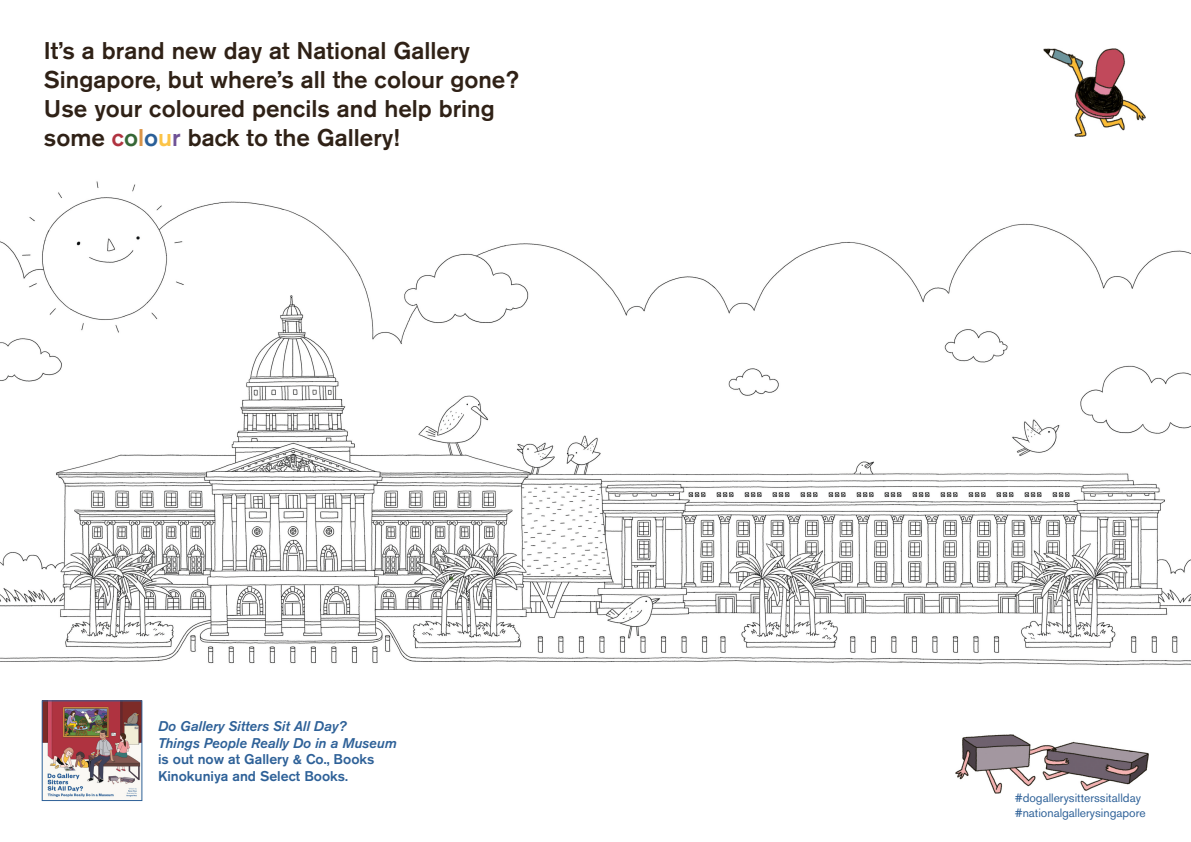
<style>
.page{position:relative;width:1191px;height:842px;background:#fff}
.page>*{position:absolute;margin:0;border:0;box-sizing:border-box;transform-origin:0 0}
.t1{font:500 24px/28.8px "Akzidenz Grotesk Std";color:#2f2116}
.t2{font:italic 500 14px/16.8px "Akzidenz Grotesk Std";color:#2e6198}
.t3{font:500 14px/16.8px "Akzidenz Grotesk Std";color:#2e6198}
.t4{font:12px/14.4px "Akzidenz Grotesk Std";color:#2e6198}
.s1{color:#b03340}
.s2{color:#356736}
.s3{color:#d99447}
.s4{color:#2a5f98}
.s5{color:#fcc447}
.s6{color:#6f5296}
</style>
<div class="page">
<img style="left:0;top:115px;width:1191px;height:686px">
<img style="left:1043px;top:48px;width:102px;height:88px">
<img style="left:955px;top:735px;width:193px;height:58px">
<img style="left:44px;top:702px;width:96px;height:97px">
<div style="left:42px;top:700px;width:100px;height:101px;border:1px solid #2e6198"></div>
<p class="t1" style="left:44px;top:36px;width:476px">It’s a brand new day at National Gallery Singapore, but where’s all the colour gone?<br>Use your coloured pencils and help bring some <span class="s1">c</span><span class="s2">o</span><span class="s3">l</span><span class="s4">o</span><span class="s5">u</span><span class="s6">r</span> back to the Gallery!</p>
<p class="t2" style="left:158px;top:717px;width:240px">Do Gallery Sitters Sit All Day?<br>Things People Really Do in a Museum</p>
<p class="t3" style="left:158px;top:751px;width:218px">is out now at Gallery &amp; Co., Books<br>Kinokuniya and Select Books.</p>
<p class="t4" style="left:1014px;top:791px;width:132px">#dogallerysitterssitallday #nationalgallerysingapore</p>
</div>
